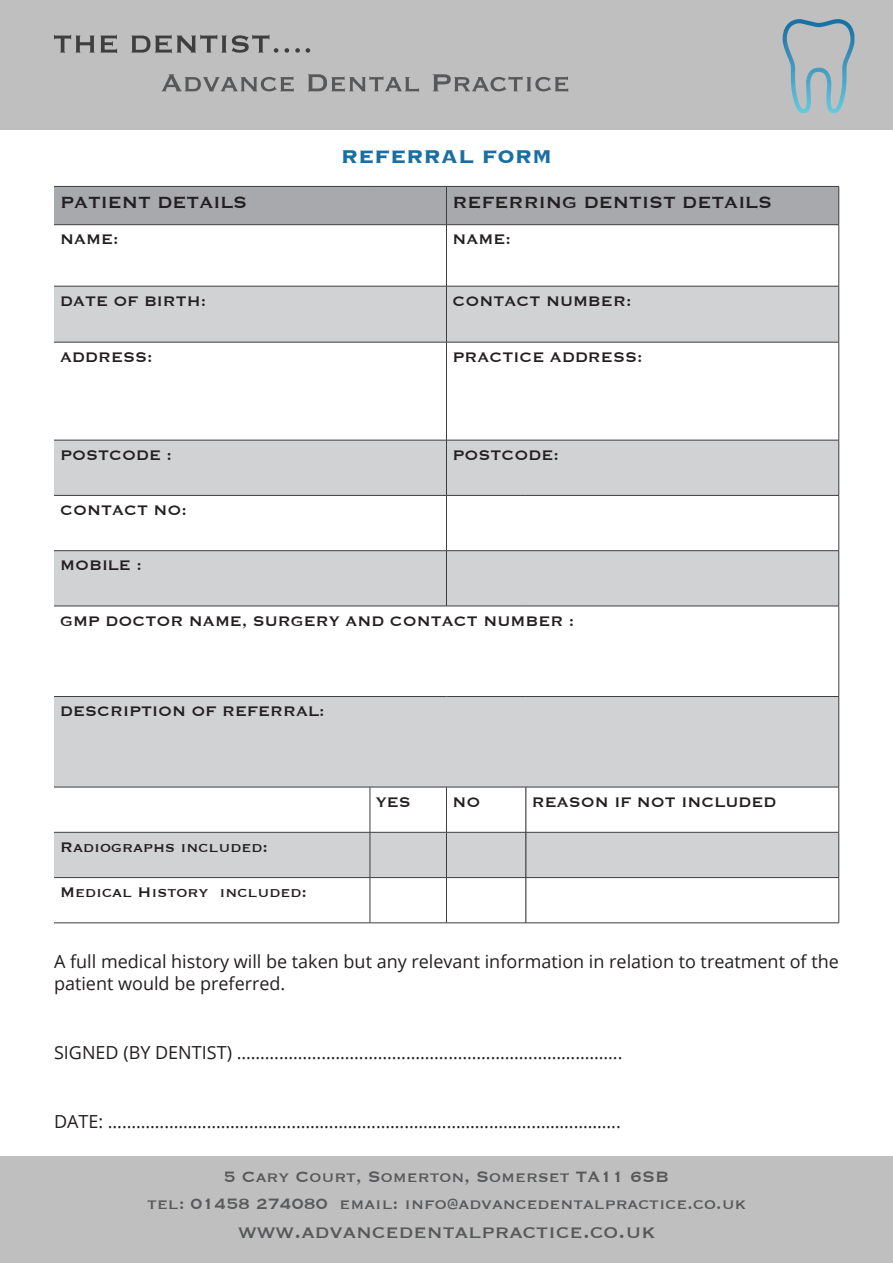
<style>
.page{position:relative;width:893px;height:1263px;background:#fff}
.page>*{position:absolute;margin:0;border:0;box-sizing:border-box;transform-origin:0 0}
.t1{font:24px "Copperplate";color:#57585a}
.t2{font:700 24px "Copperplate";color:#1a6fa2}
.t3{font:21px "Copperplate";color:#231f20}
.t4{font:19.5px/27px "Copperplate";color:#57585a;text-align:center}
.t5{font:18px "Copperplate";color:#231f20}
.t6{font:18px/21.6px "Open Sans";color:#231f20}
</style>
<div class="page">
<div style="left:0;top:0;width:893px;height:130px;background:#bfbfbf"></div>
<svg style="left:783px;top:19px;width:71px;height:94px"></svg>
<svg style="left:162px;top:74px;width:406px;height:18px"></svg>
<svg style="left:54px;top:35px;width:256px;height:18px"></svg>
<div style="left:0;top:1156px;width:893px;height:107px;background:#bfbfbf"></div>
<div style="left:54px;top:187px;width:784px;height:37px;background:#a8a9ad"></div>
<svg style="left:54px;top:287px;width:784px;height:590px;fill:#d1d2d4"></svg>
<hr style="left:446px;top:186px;width:80px;height:1px;background:#3e3e3f">
<hr style="left:526px;top:186px;width:313px;height:1px;background:#3e3e3f">
<hr style="left:838px;top:187px;width:1px;height:37px;background:#3e3e3f">
<hr style="left:446px;top:224px;width:80px;height:1px;background:#3e3e3f">
<hr style="left:526px;top:224px;width:313px;height:1px;background:#3e3e3f">
<hr style="left:838px;top:225px;width:1px;height:61px;background:#3e3e3f">
<hr style="left:446px;top:286px;width:80px;height:1px;background:#3e3e3f">
<hr style="left:526px;top:286px;width:313px;height:1px;background:#3e3e3f">
<hr style="left:838px;top:286px;width:1px;height:56px;background:#3e3e3f">
<hr style="left:446px;top:342px;width:80px;height:1px;background:#3e3e3f">
<hr style="left:526px;top:342px;width:313px;height:1px;background:#3e3e3f">
<hr style="left:838px;top:342px;width:1px;height:98px;background:#3e3e3f">
<hr style="left:446px;top:440px;width:80px;height:1px;background:#3e3e3f">
<hr style="left:526px;top:440px;width:313px;height:1px;background:#3e3e3f">
<hr style="left:838px;top:440px;width:1px;height:55px;background:#3e3e3f">
<hr style="left:446px;top:495px;width:80px;height:1px;background:#3e3e3f">
<hr style="left:526px;top:495px;width:313px;height:1px;background:#3e3e3f">
<hr style="left:838px;top:496px;width:1px;height:54px;background:#3e3e3f">
<hr style="left:446px;top:550px;width:80px;height:1px;background:#3e3e3f">
<hr style="left:526px;top:550px;width:313px;height:1px;background:#3e3e3f">
<hr style="left:838px;top:551px;width:1px;height:55px;background:#3e3e3f">
<hr style="left:446px;top:606px;width:80px;height:1px;background:#3e3e3f">
<hr style="left:526px;top:606px;width:313px;height:1px;background:#3e3e3f">
<hr style="left:838px;top:606px;width:1px;height:90px;background:#3e3e3f">
<hr style="left:838px;top:697px;width:1px;height:90px;background:#3e3e3f">
<hr style="left:446px;top:787px;width:80px;height:1px;background:#3e3e3f">
<hr style="left:526px;top:787px;width:313px;height:1px;background:#3e3e3f">
<hr style="left:838px;top:787px;width:1px;height:45px;background:#3e3e3f">
<hr style="left:446px;top:832px;width:80px;height:1px;background:#3e3e3f">
<hr style="left:526px;top:832px;width:313px;height:1px;background:#3e3e3f">
<hr style="left:838px;top:832px;width:1px;height:45px;background:#3e3e3f">
<hr style="left:446px;top:877px;width:80px;height:1px;background:#3e3e3f">
<hr style="left:526px;top:877px;width:313px;height:1px;background:#3e3e3f">
<hr style="left:838px;top:878px;width:1px;height:45px;background:#3e3e3f">
<hr style="left:446px;top:922px;width:80px;height:1px;background:#3e3e3f">
<hr style="left:526px;top:922px;width:313px;height:1px;background:#3e3e3f">
<hr style="left:526px;top:787px;width:1px;height:45px;background:#231f20">
<hr style="left:526px;top:832px;width:1px;height:45px;background:#231f20">
<hr style="left:526px;top:878px;width:1px;height:45px;background:#231f20">
<hr style="left:54px;top:186px;width:316px;height:1px;background:#3e3e3f">
<hr style="left:370px;top:186px;width:76px;height:1px;background:#3e3e3f">
<hr style="left:446px;top:187px;width:1px;height:37px;background:#3e3e3f">
<hr style="left:54px;top:224px;width:316px;height:1px;background:#3e3e3f">
<hr style="left:370px;top:224px;width:76px;height:1px;background:#3e3e3f">
<hr style="left:446px;top:225px;width:1px;height:61px;background:#3e3e3f">
<hr style="left:54px;top:286px;width:316px;height:1px;background:#3e3e3f">
<hr style="left:370px;top:286px;width:76px;height:1px;background:#3e3e3f">
<hr style="left:446px;top:286px;width:1px;height:56px;background:#3e3e3f">
<hr style="left:54px;top:342px;width:316px;height:1px;background:#3e3e3f">
<hr style="left:370px;top:342px;width:76px;height:1px;background:#3e3e3f">
<hr style="left:446px;top:342px;width:1px;height:98px;background:#3e3e3f">
<hr style="left:54px;top:440px;width:316px;height:1px;background:#3e3e3f">
<hr style="left:370px;top:440px;width:76px;height:1px;background:#3e3e3f">
<hr style="left:446px;top:440px;width:1px;height:55px;background:#3e3e3f">
<hr style="left:54px;top:495px;width:316px;height:1px;background:#3e3e3f">
<hr style="left:370px;top:495px;width:76px;height:1px;background:#3e3e3f">
<hr style="left:446px;top:496px;width:1px;height:54px;background:#3e3e3f">
<hr style="left:54px;top:550px;width:316px;height:1px;background:#3e3e3f">
<hr style="left:370px;top:550px;width:76px;height:1px;background:#3e3e3f">
<hr style="left:446px;top:551px;width:1px;height:55px;background:#3e3e3f">
<hr style="left:54px;top:606px;width:316px;height:1px;background:#3e3e3f">
<hr style="left:370px;top:606px;width:76px;height:1px;background:#3e3e3f">
<hr style="left:54px;top:696px;width:316px;height:1px;background:#3e3e3f">
<hr style="left:370px;top:696px;width:76px;height:1px;background:#3e3e3f">
<hr style="left:446px;top:696px;width:80px;height:1px;background:#3e3e3f">
<hr style="left:526px;top:696px;width:313px;height:1px;background:#3e3e3f">
<hr style="left:54px;top:787px;width:316px;height:1px;background:#3e3e3f">
<hr style="left:370px;top:787px;width:76px;height:1px;background:#3e3e3f">
<hr style="left:370px;top:787px;width:1px;height:45px;background:#3e3e3f">
<hr style="left:446px;top:787px;width:1px;height:45px;background:#3e3e3f">
<hr style="left:54px;top:832px;width:316px;height:1px;background:#3e3e3f">
<hr style="left:370px;top:832px;width:76px;height:1px;background:#3e3e3f">
<hr style="left:370px;top:832px;width:1px;height:45px;background:#3e3e3f">
<hr style="left:446px;top:832px;width:1px;height:45px;background:#3e3e3f">
<hr style="left:54px;top:877px;width:316px;height:1px;background:#3e3e3f">
<hr style="left:370px;top:877px;width:76px;height:1px;background:#3e3e3f">
<hr style="left:370px;top:878px;width:1px;height:45px;background:#3e3e3f">
<hr style="left:446px;top:878px;width:1px;height:45px;background:#3e3e3f">
<hr style="left:54px;top:922px;width:316px;height:1px;background:#3e3e3f">
<hr style="left:370px;top:922px;width:76px;height:1px;background:#3e3e3f">
<p class="t2" style="left:341px;top:141px;width:213px">REFERRAL FORM</p>
<p class="t3" style="left:60px;top:189px;width:189px">PATIENT DETAILS</p>
<p class="t3" style="left:452px;top:189px;width:321px">REFERRING DENTIST DETAILS</p>
<p class="t5" style="left:60px;top:228px;width:60px">NAME:</p>
<p class="t5" style="left:452px;top:228px;width:60px">NAME:</p>
<p class="t5" style="left:60px;top:289px;width:148px">DATE OF BIRTH:</p>
<p class="t5" style="left:452px;top:289px;width:180px">CONTACT NUMBER:</p>
<p class="t5" style="left:60px;top:345px;width:94px">ADDRESS:</p>
<p class="t5" style="left:452px;top:345px;width:191px">PRACTICE ADDRESS:</p>
<p class="t5" style="left:60px;top:443px;width:113px">POSTCODE :</p>
<p class="t5" style="left:452px;top:443px;width:108px">POSTCODE:</p>
<p class="t5" style="left:60px;top:498px;width:128px">CONTACT NO:</p>
<p class="t5" style="left:60px;top:554px;width:83px">MOBILE :</p>
<p class="t5" style="left:60px;top:609px;width:516px">GMP DOCTOR NAME, SURGERY AND CONTACT NUMBER :</p>
<p class="t5" style="left:60px;top:700px;width:266px">DESCRIPTION OF REFERRAL:</p>
<p class="t5" style="left:60px;top:835px;width:210px">Radiographs included:</p>
<p class="t5" style="left:60px;top:881px;width:249px">Medical History included:</p>
<p class="t5" style="left:376px;top:790px;width:37px">YES</p>
<p class="t5" style="left:452px;top:790px;width:30px">NO</p>
<p class="t5" style="left:532px;top:790px;width:246px">REASON IF NOT INCLUDED</p>
<p class="t6" style="left:54px;top:951px;width:786px">A full medical history will be taken but any relevant information in relation to treatment of the patient would be preferred.</p>
<p class="t6" style="left:54px;top:1041px;width:570px">SIGNED (BY DENTIST) ……………………………………………………………………….</p>
<p class="t6" style="left:54px;top:1110px;width:568px">DATE: ……………………………………………………………………………………………….</p>
<p class="t4" style="left:147px;top:1162px;width:600px">5 Cary Court, Somerton, Somerset TA11 6SB<br>tel: 01458 274080 email: info@advancedentalpractice.co.uk</p>
<h1 class="t1" style="left:238px;top:1216px;width:418px">www.advancedentalpractice.co.uk</h1>
</div>
